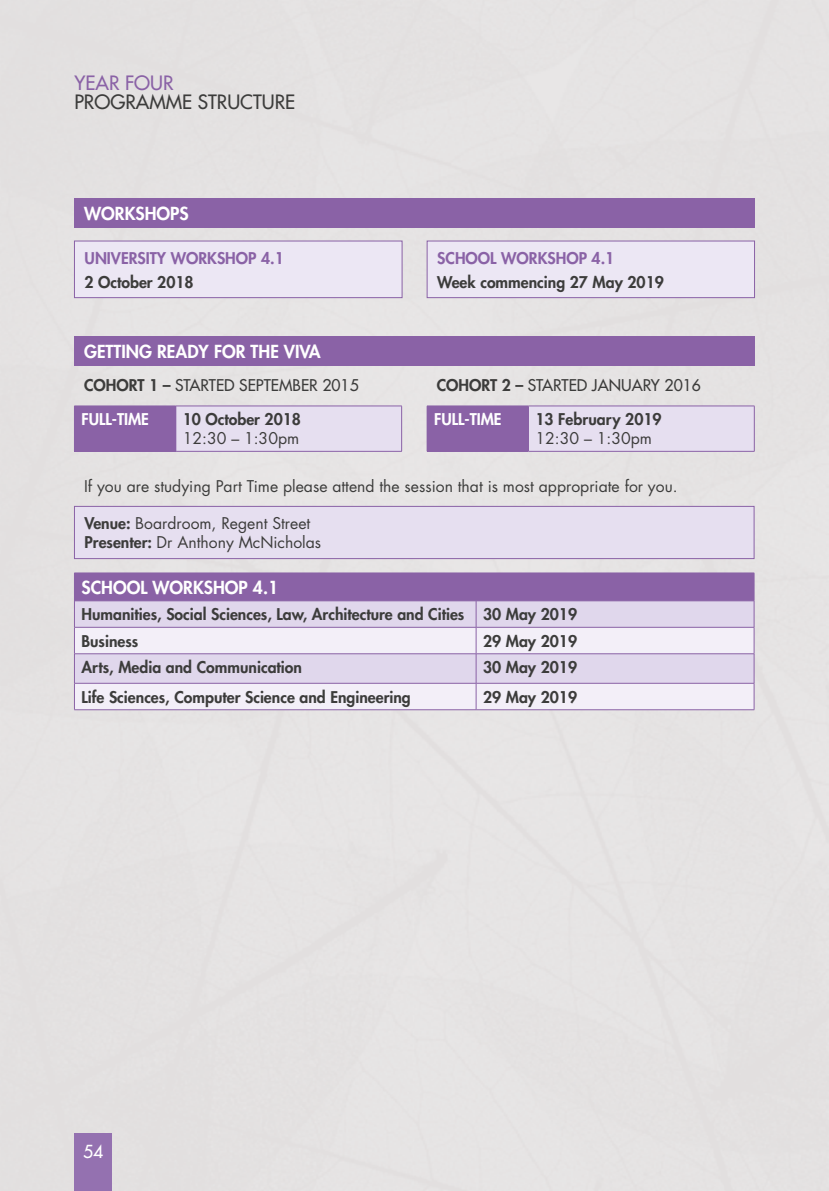
<style>
.page{position:relative;width:829px;height:1191px;background:#fff}
.page>*{position:absolute;margin:0;border:0;box-sizing:border-box;transform-origin:0 0}
.t1{font:19.25px "Futura";color:#3c3c3b}
.t2{font:19.25px "Futura";color:#8a62a6}
.t3{font:800 17.5px "Futura";color:#fff}
.t4{font:17.5px "Futura";color:#fff}
.t5{font:800 15.75px/26.4px "Futura";color:#3c3c3b}
.t6{font:15.75px/18.9px "Futura";color:#3c3c3b}
.t7{font:15.75px "Futura";color:#3c3c3b}
.t8{font:800 15.75px "Futura";color:#8a62a6}
.t9{font:800 15.75px "Futura";color:#fff}
.s1{font-weight:800}
</style>
<div class="page">
<div style="left:0;top:0;width:828px;height:1191px;background:#e5e3e3"></div>
<div style="left:74px;top:198px;width:680px;height:30px;background:#8a62a6"></div>
<div style="left:74px;top:241px;width:328px;height:57px;background:#ece7f4"></div>
<div style="left:74px;top:241px;width:328px;height:57px;border:1px solid #8a62a6"></div>
<div style="left:427px;top:241px;width:327px;height:57px;background:#ece7f4"></div>
<div style="left:427px;top:241px;width:327px;height:57px;border:1px solid #8a62a6"></div>
<div style="left:74px;top:573px;width:680px;height:28px;background:#8a62a6"></div>
<svg style="left:75px;top:601px;width:678px;height:26px;background:#ded4ea"></svg>
<svg style="left:75px;top:628px;width:678px;height:81px;fill:#f3eff8"></svg>
<hr style="left:74px;top:627px;width:402px;height:1px;background:#8a62a6">
<hr style="left:476px;top:627px;width:278px;height:1px;background:#8a62a6">
<hr style="left:74px;top:653px;width:402px;height:1px;background:#8a62a6">
<hr style="left:476px;top:653px;width:278px;height:1px;background:#8a62a6">
<hr style="left:74px;top:683px;width:402px;height:1px;background:#8a62a6">
<hr style="left:476px;top:683px;width:278px;height:1px;background:#8a62a6">
<hr style="left:74px;top:709px;width:402px;height:1px;background:#8a62a6">
<hr style="left:476px;top:709px;width:278px;height:1px;background:#8a62a6">
<hr style="left:74px;top:572px;width:402px;height:1px;background:#8a62a6">
<svg style="left:74px;top:601px;width:1px;height:108px"></svg>
<hr style="left:476px;top:572px;width:278px;height:1px;background:#8a62a6">
<svg style="left:475px;top:601px;width:1px;height:108px"></svg>
<svg style="left:753px;top:601px;width:1px;height:108px"></svg>
<div style="left:427px;top:406px;width:101px;height:45px;background:#8a62a6"></div>
<div style="left:528px;top:406px;width:226px;height:45px;background:#e6dff0"></div>
<hr style="left:528px;top:451px;width:226px;height:1px;background:#8a62a6">
<hr style="left:427px;top:451px;width:101px;height:1px;background:#8a62a6">
<hr style="left:528px;top:406px;width:226px;height:1px;background:#8a62a6">
<hr style="left:528px;top:406px;width:1px;height:45px;background:#8a62a6">
<hr style="left:753px;top:406px;width:1px;height:45px;background:#8a62a6">
<div style="left:74px;top:406px;width:102px;height:45px;background:#8a62a6"></div>
<div style="left:176px;top:406px;width:225px;height:45px;background:#e6dff0"></div>
<hr style="left:401px;top:406px;width:1px;height:45px;background:#8a62a6">
<hr style="left:176px;top:451px;width:226px;height:1px;background:#8a62a6">
<hr style="left:175px;top:406px;width:227px;height:1px;background:#8a62a6">
<hr style="left:74px;top:451px;width:102px;height:1px;background:#8a62a6">
<div style="left:74px;top:336px;width:680px;height:29px;background:#8a62a6"></div>
<div style="left:74px;top:506px;width:680px;height:52px;background:#e6dff0"></div>
<div style="left:74px;top:506px;width:680px;height:53px;border:1px solid #8a62a6"></div>
<div style="left:74px;top:1133px;width:38px;height:58px;background:#9471b0"></div>
<p class="t2" style="left:74px;top:70px;width:101px">YEAR FOUR</p>
<p class="t1" style="left:74px;top:90px;width:222px">PROGRAMME STRUCTURE</p>
<p class="t3" style="left:84px;top:203px;width:106px">WORKSHOPS</p>
<p class="t8" style="left:85px;top:248px;width:201px">UNIVERSITY WORKSHOP 4.1</p>
<p class="t5" style="left:85px;top:268px;width:111px">2 October 2018</p>
<p class="t3" style="left:84px;top:340px;width:238px">GETTING READY FOR THE VIVA</p>
<p class="t8" style="left:437px;top:248px;width:178px">SCHOOL WORKSHOP 4.1</p>
<p class="t5" style="left:437px;top:268px;width:228px">Week commencing 27 May 2019</p>
<p class="t7" style="left:84px;top:376px;width:276px"><span class="s1">COHORT 1 –</span> STARTED SEPTEMBER 2015</p>
<p class="t7" style="left:437px;top:376px;width:266px"><span class="s1">COHORT 2 –</span> STARTED JANUARY 2016</p>
<p class="t9" style="left:81px;top:409px;width:69px">FULL-TIME</p>
<p class="t5" style="left:183px;top:406px;width:120px">10 October 2018</p>
<p class="t6" style="left:183px;top:429px;width:118px">12:30 – 1:30pm</p>
<p class="t9" style="left:434px;top:409px;width:69px">FULL-TIME</p>
<p class="t5" style="left:535px;top:406px;width:128px">13 February 2019</p>
<p class="t6" style="left:535px;top:429px;width:118px">12:30 – 1:30pm</p>
<p class="t6" style="left:84px;top:477px;width:595px">If you are studying Part Time please attend the session that is most appropriate for you.</p>
<p class="t6" style="left:85px;top:514px;width:238px"><span class="s1">Venue:</span> Boardroom, Regent Street<br><span class="s1">Presenter:</span> Dr Anthony McNicholas</p>
<p class="t3" style="left:81px;top:576px;width:198px">SCHOOL WORKSHOP 4.1</p>
<p class="t5" style="left:81px;top:601px;width:497px">Humanities, Social Sciences, Law, Architecture and Cities 30 May 2019<br>Business</p>
<p class="t5" style="left:483px;top:628px;width:95px">29 May 2019</p>
<p class="t5" style="left:81px;top:654px;width:222px">Arts, Media and Communication</p>
<p class="t5" style="left:483px;top:654px;width:95px">30 May 2019</p>
<p class="t5" style="left:81px;top:683px;width:331px">Life Sciences, Computer Science and Engineering</p>
<p class="t5" style="left:483px;top:683px;width:95px">29 May 2019</p>
<p class="t4" style="left:83px;top:1140px;width:22px">54</p>
</div>
